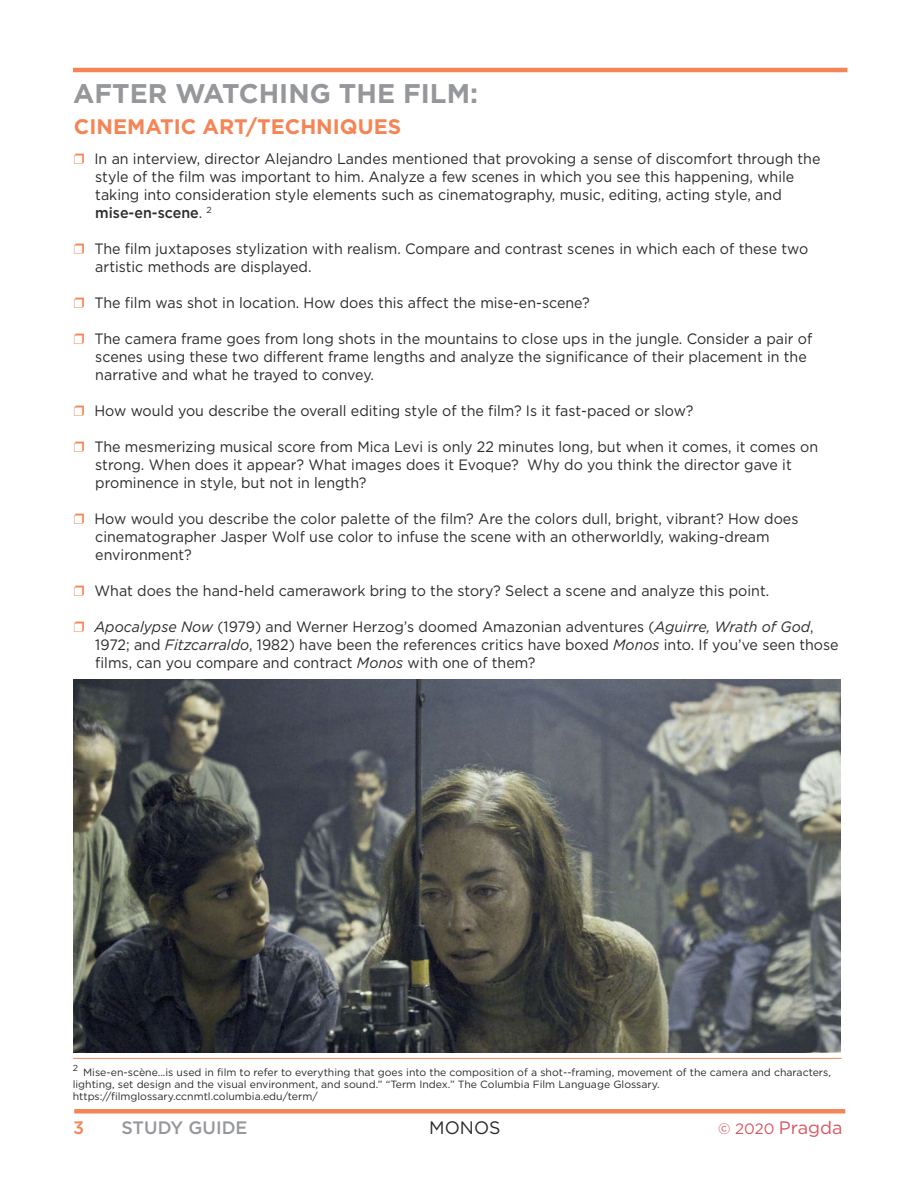
<style>
.page{position:relative;width:918px;height:1188px;background:#fff}
.page>*{position:absolute;margin:0;border:0;box-sizing:border-box;transform-origin:0 0}
.t1{font:700 27px "Gotham HTF";color:#95979a}
.t2{font:700 21px "Gotham HTF";color:#f58555}
.t3{font:18px "Gotham HTF";color:#da5560}
.t4{font:500 18px "Gotham HTF";color:#95979a}
.t5{font:18px "Gotham HTF";color:#2b292a}
.t6{font:500 18px "Gotham HTF";color:#f58555}
.t7{font:15px/18px "Gotham HTF";color:#2b292a;scale:.95 1}
.t8{font:10.5px/12px "Gotham HTF";color:#2b292a}
.t9{font:8.7px "Gotham HTF";color:#2b292a}
.s1{color:#f58555}
.s2{font-weight:500}
.s3{font-style:italic}
.s4{font-size:15px}
</style>
<div class="page">
<div style="left:74px;top:1109px;width:771px;height:5px;background:#f58555"></div>
<hr style="left:73px;top:68px;width:774px;height:4px;background:#f58555">
<hr style="left:73px;top:1058px;width:768px;height:1px;background:#f58555">
<img style="left:74px;top:680px;width:767px;height:372px">
<h1 class="t1" style="left:73px;top:82px;width:406px">AFTER WATCHING THE FILM:</h1>
<h2 class="t2" style="left:74px;top:118px;width:329px">CINEMATIC ART/TECHNIQUES</h2>
<p class="t7" style="left:95px;top:151px;width:765px;text-indent:-21px"><span class="s1">❒</span> In an interview, director Alejandro Landes mentioned that provoking a sense of discomfort through the style of the film was important to him. Analyze a few scenes in which you see this happening, while taking into consideration style elements such as cinematography, music, editing, acting style, and <span class="s2">mise-en-scene</span>. <sup>2</sup></p>
<p class="t7" style="left:95px;top:241px;width:752px;text-indent:-21px"><span class="s1">❒</span> The film juxtaposes stylization with realism. Compare and contrast scenes in which each of these two artistic methods are displayed.</p>
<p class="t7" style="left:74px;top:295px;width:544px"><span class="s1">❒</span> The film was shot in location. How does this affect the mise-en-scene?</p>
<p class="t7" style="left:95px;top:331px;width:756px;text-indent:-21px"><span class="s1">❒</span> The camera frame goes from long shots in the mountains to close ups in the jungle. Consider a pair of scenes using these two different frame lengths and analyze the significance of their placement in the narrative and what he trayed to convey.</p>
<p class="t7" style="left:74px;top:403px;width:654px"><span class="s1">❒</span> How would you describe the overall editing style of the film? Is it fast-paced or slow?</p>
<p class="t7" style="left:95px;top:439px;width:762px;text-indent:-21px"><span class="s1">❒</span> The mesmerizing musical score from Mica Levi is only 22 minutes long, but when it comes, it comes on strong. When does it appear? What images does it Evoque? Why do you think the director gave it prominence in style, but not in length?</p>
<p class="t7" style="left:95px;top:511px;width:742px;text-indent:-21px"><span class="s1">❒</span> How would you describe the color palette of the film? Are the colors dull, bright, vibrant? How does cinematographer Jasper Wolf use color to infuse the scene with an otherworldly, waking-dream environment?</p>
<p class="t7" style="left:74px;top:583px;width:733px"><span class="s1">❒</span> What does the hand-held camerawork bring to the story? Select a scene and analyze this point.</p>
<p class="t7" style="left:95px;top:619px;width:784px;text-indent:-21px"><span class="s1">❒</span> <span class="s3">Apocalypse Now</span> (1979) and Werner Herzog’s doomed Amazonian adventures (<span class="s3">Aguirre, Wrath of God</span>,<br>1972; and <span class="s3">Fitzcarraldo</span>, 1982) have been the references critics have boxed <span class="s3">Monos</span> into. If you’ve seen those films, can you compare and contract <span class="s3">Monos</span> with one of them?</p>
<p class="t9" style="left:73px;top:1064px;width:7px">2</p>
<p class="t8" style="left:73px;top:1067px;width:760px;text-indent:10px">Mise-en-scène...is used in film to refer to everything that goes into the composition of a shot--framing, movement of the camera and characters, lighting, set design and the visual environment, and sound.” “Term Index.” The Columbia Film Language Glossary. https://filmglossary.ccnmtl.columbia.edu/term/</p>
<p class="t6" style="left:73px;top:1117px;width:13px">3</p>
<p class="t4" style="left:122px;top:1117px;width:128px">STUDY GUIDE</p>
<p class="t5" style="left:429px;top:1120px;width:73px">MONOS</p>
<p class="t3" style="left:718px;top:1120px;width:126px"><span class="s4">© 2020</span> Pragda</p>
</div>
